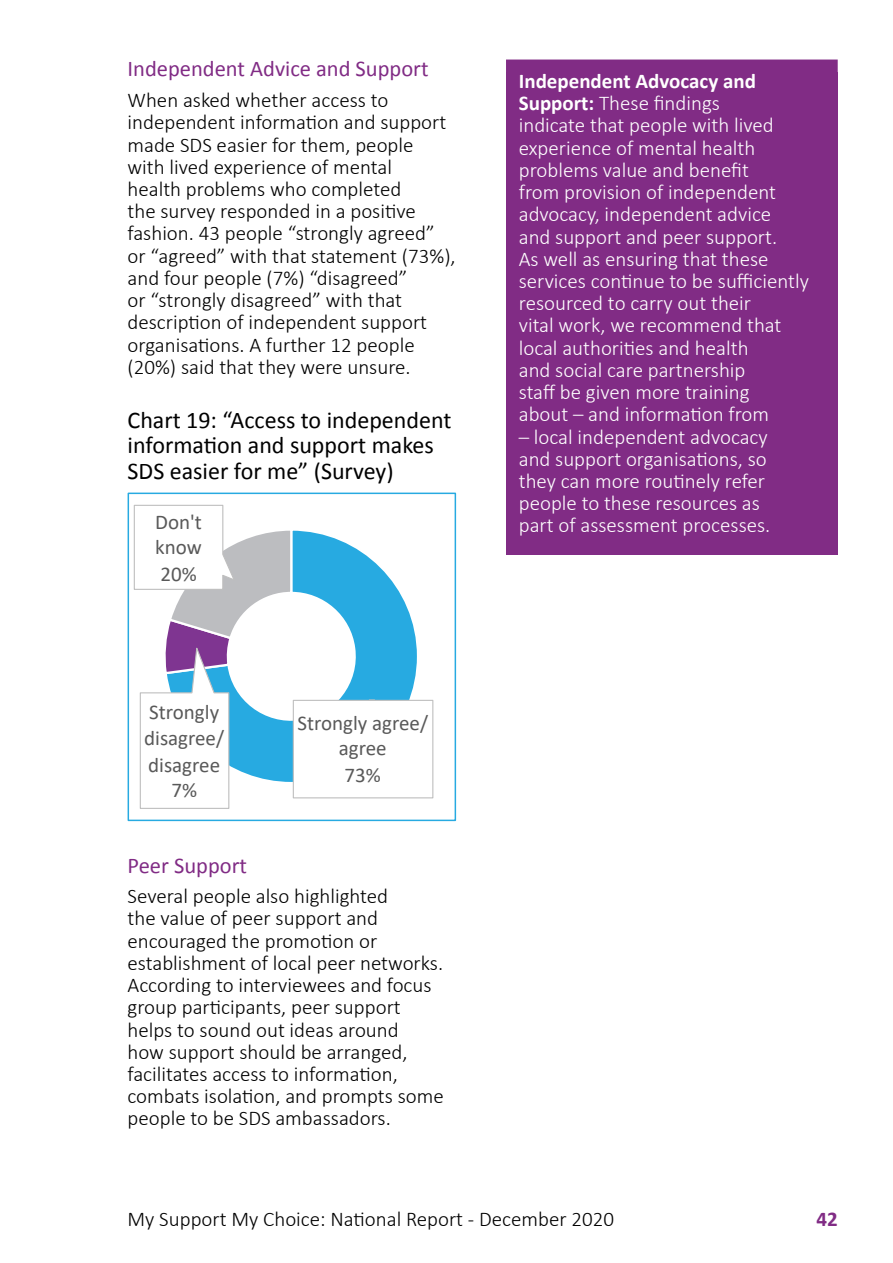
<style>
.page{position:relative;width:893px;height:1263px;background:#fff}
.page>*{position:absolute;margin:0;border:0;box-sizing:border-box;transform-origin:0 0}
.t1{font:24px/25.3px "Calibri";color:#000}
.t2{font:22.5px "Calibri";color:#812c85}
.t3{font:300 21px/22.2px "Calibri";color:#000}
.t4{font:300 21px/22.2px "Calibri";color:#fff}
.t5{font:21px/26.2px "Calibri";color:#595959;text-align:center}
.t6{font:700 21px "Calibri";color:#812c85}
.s1{font-weight:700}
</style>
<div class="page">
<svg style="left:133px;top:504px;width:301px;height:305px"></svg>
<div style="left:128px;top:493px;width:328px;height:328px;border:2px solid #27aae1"></div>
<div style="left:506px;top:72px;width:332px;height:483px;background:#812c85"></div>
<div style="left:506px;top:60px;width:332px;height:28px;background:#812c85"></div>
<p class="t2" style="left:128px;top:55px;width:303px">Independent Advice and Support</p>
<p class="t3" style="left:128px;top:88px;width:330px">When asked whether access to independent information and support made SDS easier for them, people with lived experience of mental<br>health problems who completed<br>the survey responded in a positive fashion. 43 people “strongly agreed” or “agreed” with that statement (73%), and four people (7%) “disagreed”<br>or “strongly disagreed” with that description of independent support organisations. A further 12 people (20%) said that they were unsure.</p>
<p class="t1" style="left:128px;top:407px;width:325px">Chart 19: “Access to independent information and support makes<br>SDS easier for me” (Survey)</p>
<p class="t5" style="left:155px;top:508px;width:48px;text-align:justify">Don't know 20%</p>
<p class="t5" style="left:144px;top:699px;width:82px">Strongly disagree/ disagree<br>7%</p>
<p class="t5" style="left:297px;top:709px;width:132px">Strongly agree/ agree<br>73%</p>
<p class="t2" style="left:128px;top:851px;width:121px">Peer Support</p>
<p class="t3" style="left:128px;top:884px;width:318px">Several people also highlighted<br>the value of peer support and encouraged the promotion or establishment of local peer networks.<br>According to interviewees and focus group participants, peer support helps to sound out ideas around<br>how support should be arranged, facilitates access to information, combats isolation, and prompts some people to be SDS ambassadors.</p>
<p class="t4" style="left:519px;top:69px;width:292px"><span class="s1">Independent Advocacy and<br>Support:</span> These findings<br>indicate that people with lived experience of mental health problems value and benefit<br>from provision of independent advocacy, independent advice<br>and support and peer support.<br>As well as ensuring that these services continue to be sufficiently resourced to carry out their<br>vital work, we recommend that local authorities and health<br>and social care partnership<br>staff be given more training<br>about – and information from</p>
<p class="t4" style="left:519px;top:424px;width:253px">– local independent advocacy and support organisations, so they can more routinely refer people to these resources as part of assessment processes.</p>
<p class="t3" style="left:128px;top:1207px;width:488px">My Support My Choice: National Report - December 2020</p>
<p class="t6" style="left:816px;top:1206px;width:23px">42</p>
</div>
